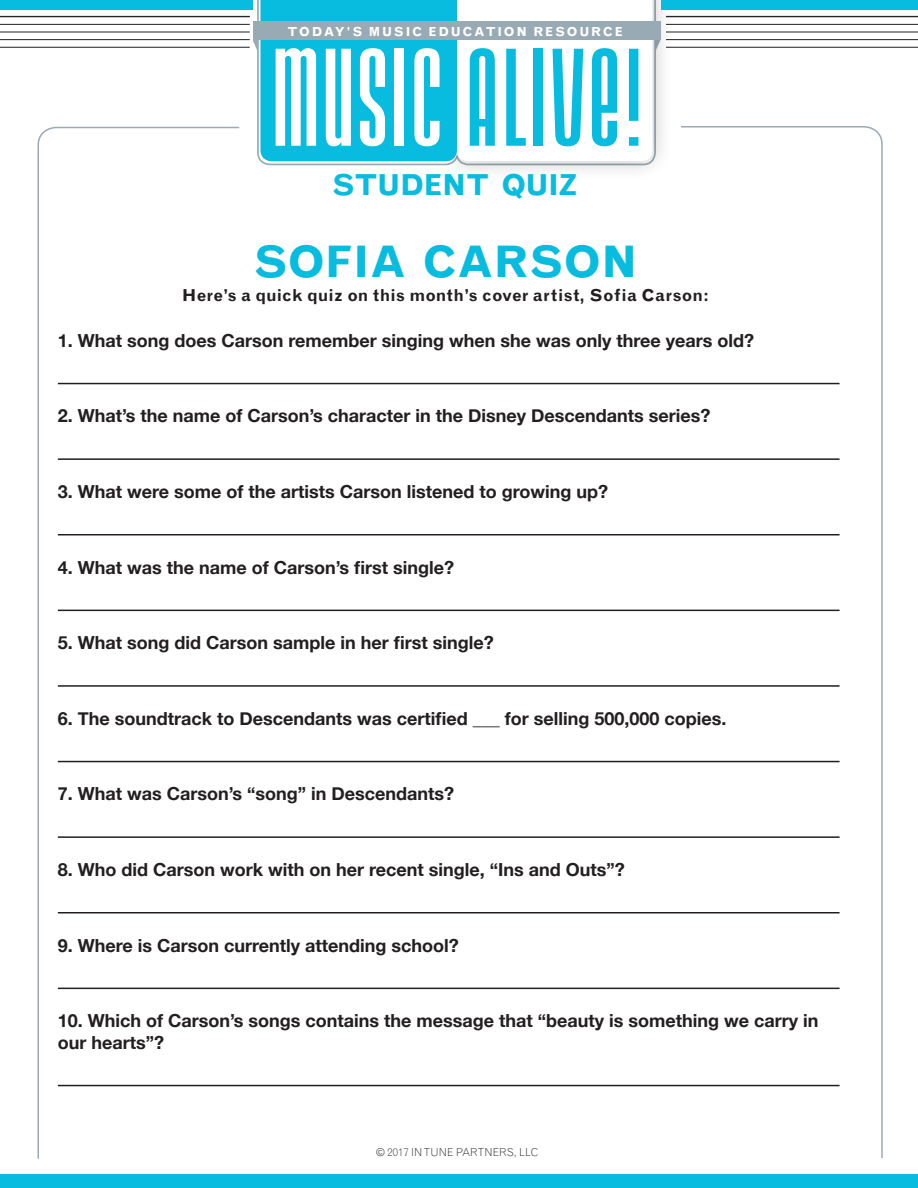
<style>
.page{position:relative;width:918px;height:1188px;background:#fff}
.page>*{position:absolute;margin:0;border:0;box-sizing:border-box;transform-origin:0 0}
.t1{font:700 43.5px "Grotesque MT Std";color:#07bcde}
.t2{font:700 28.95px "Grotesque MT Std";letter-spacing:-.02em;color:#07bcde}
.Q{font:700 18px/21.6px "Helvetica Neue";color:#231f20}
.t3{font:700 16.5px "Grotesque MT Std";letter-spacing:.02em;color:#231f20}
.MA_Cover_Subhead{font:700 12.45px "Grotesque MT Std";letter-spacing:.145em;color:#fff}
.t4{font:300 10.95px "Grotesque MT Std";color:#231f20}
</style>
<div class="page">
<hr style="left:0;top:16px;width:250px;height:1px;background:#231f20">
<hr style="left:666px;top:16px;width:252px;height:1px;background:#231f20">
<hr style="left:0;top:24px;width:250px;height:1px;background:#231f20">
<hr style="left:666px;top:24px;width:252px;height:1px;background:#231f20">
<hr style="left:0;top:32px;width:250px;height:1px;background:#231f20">
<hr style="left:666px;top:32px;width:252px;height:1px;background:#231f20">
<hr style="left:0;top:39px;width:250px;height:1px;background:#231f20">
<hr style="left:666px;top:39px;width:252px;height:1px;background:#231f20">
<hr style="left:0;top:47px;width:250px;height:1px;background:#231f20">
<hr style="left:666px;top:47px;width:252px;height:1px;background:#231f20">
<div style="left:0;top:0;width:253px;height:10px;background:#07bcde"></div>
<div style="left:437px;top:0;width:236px;height:182px;background:#231f20;opacity:.3"></div>
<div style="left:0;top:1174px;width:918px;height:14px;background:#07bcde"></div>
<svg style="left:680px;top:126px;width:203px;height:1032px"></svg>
<div style="left:661px;top:0;width:257px;height:10px;background:#07bcde"></div>
<svg style="left:37px;top:126px;width:204px;height:1033px"></svg>
<svg style="left:253px;top:0;width:408px;height:161px"></svg>
<div style="left:253px;top:21px;width:408px;height:19px;background:#98aab4"></div>
<div style="left:54px;top:246px;width:783px;height:55px;background:#fff"></div>
<hr style="left:58px;top:383px;width:782px;height:1px;background:#231f20">
<hr style="left:58px;top:458px;width:782px;height:2px;background:#231f20">
<hr style="left:58px;top:534px;width:782px;height:1px;background:#231f20">
<hr style="left:58px;top:610px;width:782px;height:1px;background:#231f20">
<hr style="left:58px;top:685px;width:782px;height:2px;background:#231f20">
<hr style="left:58px;top:761px;width:782px;height:1px;background:#231f20">
<hr style="left:58px;top:836px;width:782px;height:2px;background:#231f20">
<hr style="left:58px;top:912px;width:782px;height:1px;background:#231f20">
<hr style="left:58px;top:988px;width:782px;height:1px;background:#231f20">
<hr style="left:58px;top:1085px;width:782px;height:1px;background:#231f20">
<p class="MA_Cover_Subhead" style="left:288px;top:24px;width:337px">TODAY’S MUSIC EDUCATION RESOURCE</p>
<p class="t2" style="left:332px;top:168px;width:247px">STUDENT QUIZ</p>
<p class="t1" style="left:253px;top:236px;width:386px">SOFIA CARSON</p>
<p class="t3" style="left:182px;top:286px;width:528px">Here’s a quick quiz on this month’s cover artist, Sofia Carson:</p>
<p class="Q" style="left:58px;top:330px;width:698px">1. What song does Carson remember singing when she was only three years old?</p>
<p class="Q" style="left:58px;top:406px;width:654px">2. What’s the name of Carson’s character in the Disney Descendants series?</p>
<p class="Q" style="left:58px;top:481px;width:552px">3. What were some of the artists Carson listened to growing up?</p>
<p class="Q" style="left:58px;top:557px;width:398px">4. What was the name of Carson’s first single?</p>
<p class="Q" style="left:58px;top:632px;width:437px">5. What song did Carson sample in her first single?</p>
<p class="Q" style="left:58px;top:708px;width:670px">6. The soundtrack to Descendants was certified ___ for selling 500,000 copies.</p>
<p class="Q" style="left:58px;top:784px;width:398px">7. What was Carson’s “song” in Descendants?</p>
<p class="Q" style="left:58px;top:859px;width:568px">8. Who did Carson work with on her recent single, “Ins and Outs”?</p>
<p class="Q" style="left:58px;top:935px;width:403px">9. Where is Carson currently attending school?</p>
<p class="Q" style="left:58px;top:1010px;width:762px">10. Which of Carson’s songs contains the message that “beauty is something we carry in our hearts”?</p>
<p class="t4" style="left:376px;top:1146px;width:164px">© 2017 IN TUNE PARTNERS, LLC</p>
</div>
